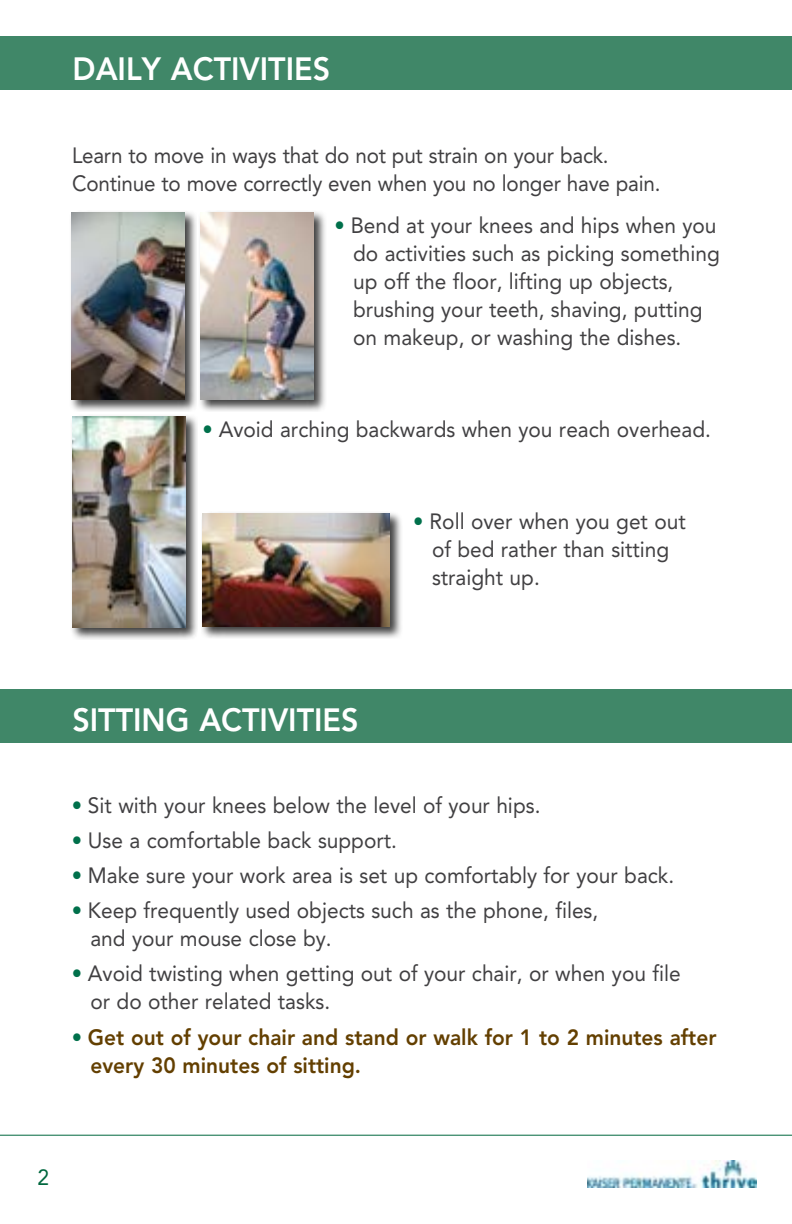
<style>
.page{position:relative;width:792px;height:1224px;background:#fff}
.page>*{position:absolute;margin:0;border:0;box-sizing:border-box;transform-origin:0 0}
.Heading_3{font:800 32px "Avenir";color:#fff;scale:.95 1}
.body{font:22px/28px "Avenir";color:#414042;scale:.95 1}
.body-2{font:22px/28px "Avenir";color:#414042;scale:.94 1}
.body-3{font:800 22px/28px "Avenir";color:#633f00;scale:.95 1}
.t1{font:22px "Avenir";color:#00673e;scale:.95 1}
.s1{color:#00704b}
.s2{font-weight:400;color:#00704b}
</style>
<div class="page">
<div style="left:0;top:36px;width:792px;height:54px;background:#408768"></div>
<div style="left:70px;top:414px;width:128px;height:226px;background:#000;opacity:.75"></div>
<img style="left:72px;top:416px;width:113px;height:212px">
<div style="left:69px;top:210px;width:128px;height:202px;background:#000;opacity:.75"></div>
<img style="left:71px;top:212px;width:113px;height:187px">
<div style="left:201px;top:511px;width:202px;height:128px;background:#000;opacity:.75"></div>
<img style="left:203px;top:513px;width:187px;height:114px">
<div style="left:199px;top:210px;width:128px;height:202px;background:#000;opacity:.75"></div>
<img style="left:201px;top:212px;width:113px;height:187px">
<div style="left:0;top:689px;width:792px;height:54px;background:#408768"></div>
<hr style="left:0;top:1135px;width:792px;height:1px;background:#00673e">
<img style="left:588px;top:1161px;width:169px;height:26px">
<h3 class="Heading_3" style="left:73px;top:50px;width:273px">DAILY ACTIVITIES</h3>
<p class="body-2" style="left:72px;top:141px;width:628px">Learn to move in ways that do not put strain on your back.<br>Continue to move correctly even when you no longer have pain.</p>
<p class="body" style="left:353px;top:211px;width:388px;text-indent:-19px"><span class="s1">•</span> Bend at your knees and hips when you do activities such as picking something up off the floor, lifting up objects, brushing your teeth, shaving, putting on makeup, or washing the dishes.</p>
<p class="body" style="left:203px;top:415px;width:537px"><span class="s1">•</span> Avoid arching backwards when you reach overhead.</p>
<p class="body" style="left:432px;top:507px;width:269px;text-indent:-19px"><span class="s1">•</span> Roll over when you get out of bed rather than sitting straight up.</p>
<p class="Heading_3" style="left:72px;top:701px;width:303px">SITTING ACTIVITIES</p>
<p class="body" style="left:72px;top:791px;width:495px"><span class="s1">•</span> Sit with your knees below the level of your hips.</p>
<p class="body" style="left:72px;top:826px;width:344px"><span class="s1">•</span> Use a comfortable back support.</p>
<p class="body" style="left:72px;top:862px;width:636px"><span class="s1">•</span> Make sure your work area is set up comfortably for your back.</p>
<p class="body" style="left:90px;top:897px;width:536px;text-indent:-19px"><span class="s1">•</span> Keep frequently used objects such as the phone, files, and your mouse close by.</p>
<p class="body" style="left:90px;top:960px;width:623px;text-indent:-19px"><span class="s1">•</span> Avoid twisting when getting out of your chair, or when you file or do other related tasks.</p>
<p class="body-3" style="left:90px;top:1023px;width:661px;text-indent:-19px"><span class="s2">•</span> Get out of your chair and stand or walk for 1 to 2 minutes after every 30 minutes of sitting.</p>
<p class="t1" style="left:38px;top:1164px;width:14px">2</p>
</div>
